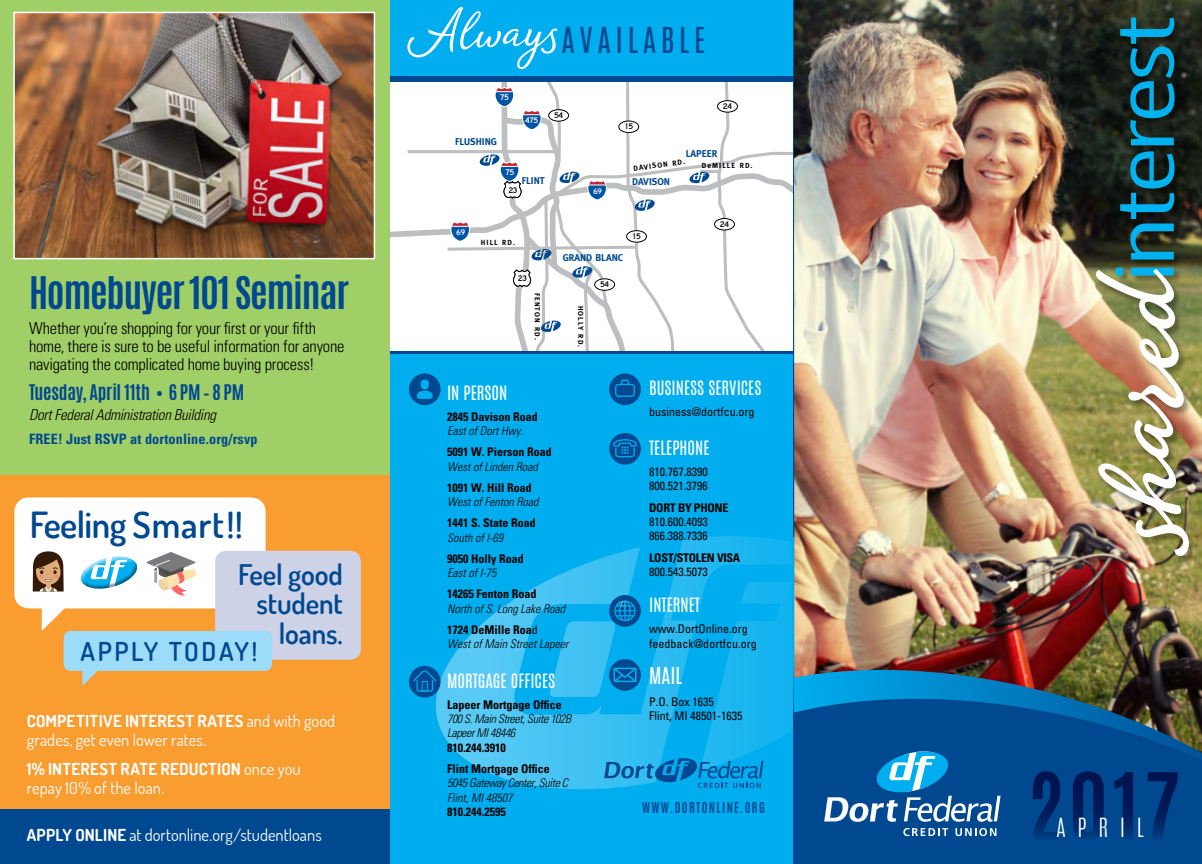
<style>
.page{position:relative;width:1202px;height:864px;background:#fff}
.page>*{position:absolute;margin:0;border:0;box-sizing:border-box;transform-origin:0 0}
.t1{font:600 121.05px "Amberly";color:#fff}
.t2{font:500 85.65px "Kobern";letter-spacing:-.03em;color:#00b3f0}
.t3{font:700 37.5px "Antonio";letter-spacing:-.03em;color:#004990}
.t4{font:600 36px "Dosis";letter-spacing:-.015em;color:#004990}
.t5{font:29.85px "Antonio";letter-spacing:.15em;color:#004990}
.t6{font:600 28.35px/29.5px "Dosis";letter-spacing:-.005em;color:#004990;text-align:right}
.t7{font:600 25.95px "Dosis";letter-spacing:.1em;color:#004990}
.t8{font:300 22.05px "Antonio";color:#fff}
.t9{font:19.5px "Antonio";color:#fff}
.t10{font:700 18px "Antonio";letter-spacing:-.01em;color:#004990}
.t11{font:16.5px/19.5px "Dosis";color:#fff}
.t12{font:300 condensed 16.5px/18px "Univers";letter-spacing:-.015em;color:#000}
.t13{font:16.5px "Antonio";color:#fff}
.t14{font:italic 300 condensed 15px "Univers";letter-spacing:-.02em;color:#000}
.t15{font:700 condensed 14.25px "Univers";letter-spacing:.01em;color:#004990}
.t16{font:14.25px "Carta";color:#000}
.t17{font:14.25px "Carta";color:#fff}
.t18{font:700 12.6px "Antonio";letter-spacing:.11em;color:#004990;scale:.95 1}
.t19{font:700 condensed 12px/21.1px "Univers";color:#000}
.t20{font:condensed 12px/14.4px "Univers";color:#000}
.t21{font:italic 300 condensed 12px/21.1px "Univers";color:#000}
.t22{font:italic 300 condensed 12px/14.4px "Univers";letter-spacing:-.03em;color:#000}
.t23{font:700 condensed 12px "Univers";letter-spacing:-.02em;color:#000}
.t24{font:700 9.9px "Meta";color:#004990}
.t25{font:700 7.35px "Meta";letter-spacing:.14em;color:#000}
.s1{font-weight:700}
.s2{font-weight:700;font-style:normal}
.s3{font-weight:400;font-style:normal}
</style>
<div class="page">
<div style="left:389px;top:0;width:405px;height:864px;background:#00aeef"></div>
<svg style="left:428px;top:536px;width:366px;height:255px"></svg>
<div style="left:389px;top:79px;width:414px;height:275px;background:#fff"></div>
<svg style="left:389px;top:170px;width:55px;height:102px"></svg>
<hr style="left:407px;top:150px;width:148px;height:3px;background:#bcbec0">
<svg style="left:444px;top:82px;width:350px;height:269px"></svg>
<div style="left:389px;top:76px;width:405px;height:6px;background:#004990"></div>
<hr style="left:389px;top:351px;width:406px;height:3px;background:#004990">
<svg style="left:407px;top:7px;width:150px;height:62px"></svg>
<div style="left:794px;top:0;width:408px;height:864px;background:#004990"></div>
<svg style="left:824px;top:765px;width:176px;height:57px"></svg>
<svg style="left:903px;top:828px;width:45px;height:8px"></svg>
<svg style="left:955px;top:828px;width:41px;height:8px"></svg>
<svg style="left:790px;top:515px;width:400px;height:250px"></svg>
<img style="left:794px;top:0;width:408px;height:753px">
<div style="left:1095px;top:18px;width:102px;height:547px;background:#000;opacity:.35"></div>
<svg style="left:1032px;top:771px;width:145px;height:67px"></svg>
<div style="left:0;top:0;width:389px;height:481px;background:#a0cf67"></div>
<img style="left:16px;top:15px;width:356px;height:241px">
<div style="left:13px;top:12px;width:362px;height:247px;border:2px solid #fff"></div>
<div style="left:0;top:476px;width:389px;height:388px;background:#f99d31"></div>
<div style="left:14px;top:497px;width:251px;height:111px;background:#fff;border-radius:15px"></div>
<div style="left:215px;top:551px;width:146px;height:109px;background:#cdd2e7;border-radius:11px"></div>
<div style="left:64px;top:631px;width:208px;height:40px;background:#9ddcf9;border-radius:7px"></div>
<svg style="left:82px;top:670px;width:20px;height:16px"></svg>
<svg style="left:32px;top:551px;width:107px;height:80px"></svg>
<svg style="left:147px;top:552px;width:50px;height:44px"></svg>
<div style="left:0;top:809px;width:389px;height:55px;background:#004990"></div>
<svg style="left:409px;top:373px;width:31px;height:32px"></svg>
<svg style="left:609px;top:433px;width:32px;height:32px"></svg>
<svg style="left:549px;top:595px;width:92px;height:102px"></svg>
<div style="left:609px;top:373px;width:32px;height:32px;background:#004990;border-radius:50%"></div>
<div style="left:615px;top:384px;width:20px;height:13px;border:1px solid #00aeef;border-radius:3px"></div>
<svg style="left:620px;top:379px;width:9px;height:7px"></svg>
<div style="left:409px;top:666px;width:31px;height:32px;background:#004990;border-radius:50%"></div>
<svg style="left:412px;top:670px;width:26px;height:22px"></svg>
<svg style="left:604px;top:757px;width:159px;height:31px"></svg>
<h3 class="t3" style="left:29px;top:265px;width:321px">Homebuyer 101 Seminar</h3>
<h3 class="t12" style="left:29px;top:319px;width:317px">Whether you’re shopping for your first or your fifth home, there is sure to be useful information for anyone navigating the complicated home buying process!</h3>
<h3 class="t10" style="left:29px;top:378px;width:217px">Tuesday, April 11th • 6 PM – 8 PM</h3>
<p class="t14" style="left:29px;top:406px;width:189px">Dort Federal Administration Building</p>
<p class="t15" style="left:29px;top:431px;width:230px">FREE! Just RSVP at dortonline.org/rsvp</p>
<h3 class="t4" style="left:30px;top:501px;width:214px">Feeling Smart!!</h3>
<h3 class="t6" style="left:238px;top:559px;width:106px">Feel good student loans.</h3>
<h3 class="t7" style="left:81px;top:634px;width:178px">APPLY TODAY!</h3>
<h3 class="t11" style="left:27px;top:711px;width:310px"><span class="s1">COMPETITIVE INTEREST RATES</span> and with good grades, get even lower rates.</h3>
<h3 class="t11" style="left:27px;top:759px;width:275px"><span class="s1">1% INTEREST RATE REDUCTION</span> once you repay 10% of the loan.</h3>
<h3 class="t11" style="left:27px;top:825px;width:296px"><span class="s1">APPLY ONLINE</span> at dortonline.org/studentloans</h3>
<h3 class="t5" style="left:561px;top:18px;width:145px">AVAILABLE</h3>
<h2 class="t2" style="left:1085px;top:281px;width:270px;rotate:-90deg">interest</h2>
<p class="t17" style="left:500px;top:87px;width:10px">75</p>
<p class="t16" style="left:723px;top:96px;width:10px">24</p>
<p class="t16" style="left:554px;top:105px;width:10px">54</p>
<p class="t17" style="left:525px;top:110px;width:14px">475</p>
<p class="t16" style="left:624px;top:116px;width:10px">15</p>
<p class="t24" style="left:455px;top:135px;width:43px">FLUSHING</p>
<p class="t24" style="left:685px;top:148px;width:33px">LAPEER</p>
<p class="t25" style="left:633px;top:164px;width:53px;rotate:-8deg">DAVISON RD.</p>
<p class="t25" style="left:702px;top:162px;width:52px">DeMILLE RD.</p>
<p class="t17" style="left:505px;top:162px;width:10px">75</p>
<p class="t24" style="left:522px;top:174px;width:25px">FLINT</p>
<p class="t24" style="left:632px;top:175px;width:39px">DAVISON</p>
<p class="t16" style="left:509px;top:179px;width:10px">23</p>
<p class="t17" style="left:593px;top:180px;width:10px">69</p>
<p class="t16" style="left:720px;top:214px;width:10px">24</p>
<p class="t17" style="left:456px;top:222px;width:10px">69</p>
<p class="t16" style="left:632px;top:226px;width:10px">15</p>
<p class="t25" style="left:481px;top:239px;width:36px">HILL RD.</p>
<p class="t24" style="left:563px;top:252px;width:62px">GRAND BLANC</p>
<h1 class="t1" style="left:1065px;top:547px;width:282px;rotate:-90deg">shared</h1>
<p class="t16" style="left:518px;top:268px;width:10px">23</p>
<p class="t16" style="left:600px;top:274px;width:10px">54</p>
<p class="t25" style="left:541px;top:293px;width:49px;rotate:90deg">FENTON RD.</p>
<p class="t25" style="left:585px;top:306px;width:43px;rotate:90deg">HOLLY RD.</p>
<h3 class="t13" style="left:649px;top:376px;width:114px">BUSINESS SERVICES</h3>
<p class="t20" style="left:649px;top:405px;width:107px">business@dortfcu.org</p>
<h3 class="t13" style="left:447px;top:380px;width:62px">I N PERSON</h3>
<p class="t19" style="left:447px;top:406px;width:92px">2845 Davison Road</p>
<p class="t21" style="left:447px;top:420px;width:77px">East of Dort Hwy.</p>
<p class="t19" style="left:447px;top:441px;width:106px">5091 W. Pierson Road</p>
<p class="t21" style="left:447px;top:456px;width:92px">West of Linden Road</p>
<p class="t19" style="left:447px;top:477px;width:86px">1091 W. Hill Road</p>
<p class="t21" style="left:447px;top:491px;width:93px">West of Fenton Road</p>
<p class="t19" style="left:447px;top:512px;width:90px">1441 S. State Road</p>
<p class="t21" style="left:447px;top:527px;width:57px">South of I-69</p>
<p class="t19" style="left:447px;top:548px;width:78px">9050 Holly Road</p>
<p class="t21" style="left:447px;top:562px;width:51px">East of I-75</p>
<p class="t19" style="left:447px;top:583px;width:91px">14265 Fenton Road</p>
<p class="t21" style="left:447px;top:598px;width:119px">North of S. Long Lake Road<br><span class="s2">1724 DeMille Roa</span><span class="s3">d</span></p>
<p class="t21" style="left:447px;top:633px;width:123px">West of Main Street Lapeer</p>
<h3 class="t13" style="left:649px;top:436px;width:62px">TELEPHONE</h3>
<p class="t20" style="left:649px;top:464px;width:60px">810.767.8390<br>800.521.3796</p>
<p class="t23" style="left:649px;top:500px;width:79px">Dort By Phone</p>
<p class="t20" style="left:649px;top:514px;width:60px">810.600.4093<br>866.388.7336</p>
<p class="t23" style="left:649px;top:550px;width:93px">Lost/Stole n VISA</p>
<p class="t20" style="left:649px;top:564px;width:60px">800.543.5073</p>
<h3 class="t13" style="left:649px;top:593px;width:52px">I NTERNET</h3>
<p class="t20" style="left:649px;top:621px;width:109px">www.DortOnline.org feedback@dortfcu.org</p>
<h3 class="t9" style="left:649px;top:662px;width:35px">MAIL</h3>
<p class="t20" style="left:649px;top:694px;width:95px">P.O. Box 1635<br>Flint, MI 48501-1635</p>
<h3 class="t13" style="left:447px;top:668px;width:110px">MORTGAGE OFFICES</h3>
<p class="t19" style="left:447px;top:694px;width:116px">Lapeer Mortgage Office</p>
<p class="t22" style="left:447px;top:711px;width:126px">700 S. Main Street, Suite 102B<br>Lapeer MI 48446</p>
<p class="t19" style="left:447px;top:737px;width:104px">810.244.3910<br>Flint Mortgage Office</p>
<p class="t22" style="left:447px;top:776px;width:122px">5045 Gateway Center, Suite C<br>Flint, MI 48507</p>
<p class="t19" style="left:447px;top:801px;width:60px">810.244.2595</p>
<p class="t18" style="left:642px;top:798px;width:131px">www.dortonline.org</p>
<h3 class="t8" style="left:1056px;top:812px;width:89px">APRIL</h3>
</div>
